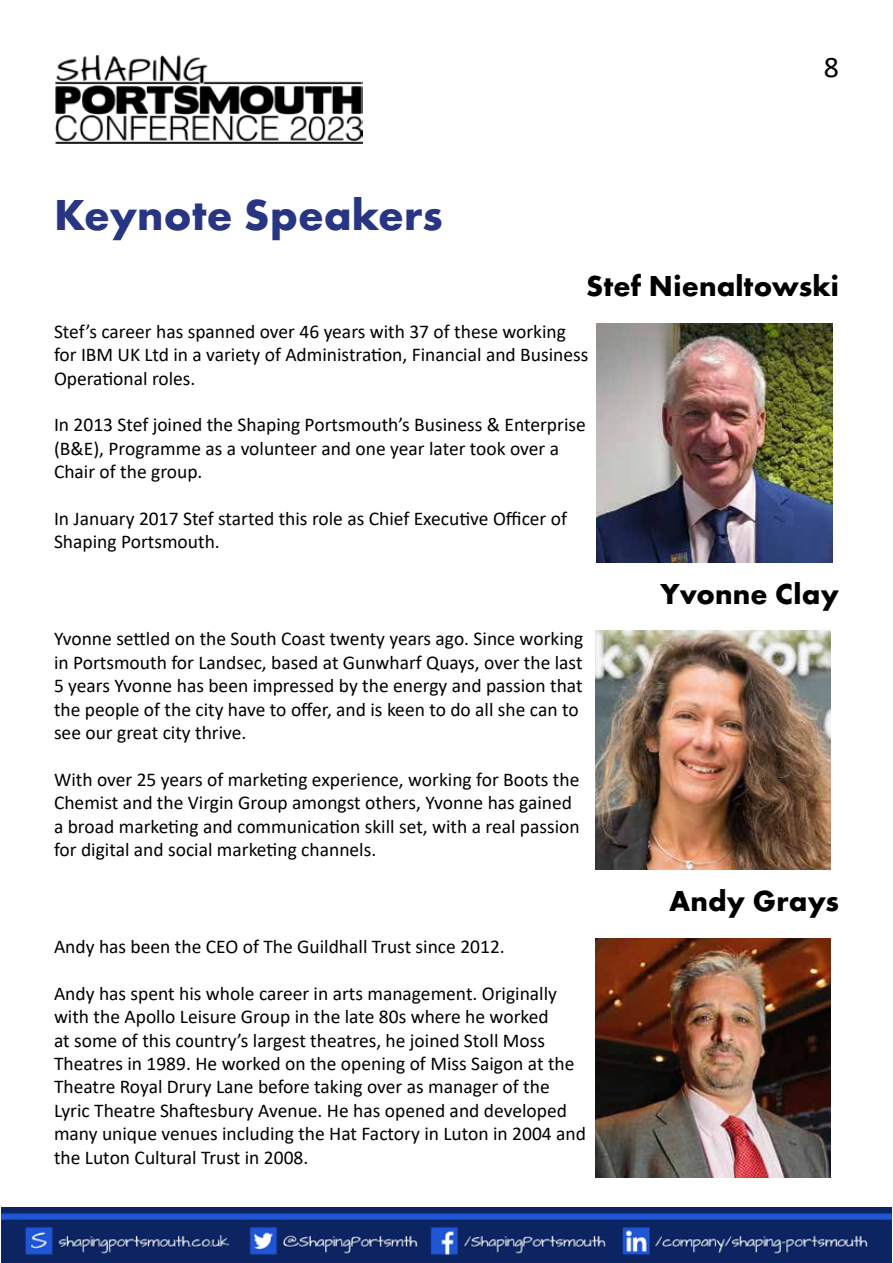
<style>
.page{position:relative;width:893px;height:1263px;background:#fff}
.page>*{position:absolute;margin:0;border:0;box-sizing:border-box;transform-origin:0 0}
.t1{font:700 45px "Function Pro";color:#283583}
.t2{font:700 30px "Function Pro";letter-spacing:.005em;color:#000}
.t3{font:30px "Calibri";color:#000}
.t4{font:19.5px/23.4px "Calibri";color:#000}
</style>
<div class="page">
<img style="left:1px;top:1208px;width:891px;height:55px">
<img style="left:55px;top:55px;width:308px;height:89px">
<img style="left:595px;top:631px;width:236px;height:239px">
<img style="left:597px;top:323px;width:235px;height:239px">
<img style="left:595px;top:938px;width:236px;height:239px">
<h1 class="t1" style="left:54px;top:187px;width:390px">Keynote Speakers</h1>
<h2 class="t3" style="left:824px;top:46px;width:17px">8</h2>
<h2 class="t2" style="left:586px;top:268px;width:254px">Stef Nienaltowski</h2>
<p class="t4" style="left:54px;top:319px;width:536px">Stef’s career has spanned over 46 years with 37 of these working for IBM UK Ltd in a variety of Administration, Financial and Business<br>Operational roles.</p>
<p class="t4" style="left:54px;top:413px;width:533px">In 2013 Stef joined the Shaping Portsmouth’s Business &amp; Enterprise (B&amp;E), Programme as a volunteer and one year later took over a<br>Chair of the group.</p>
<p class="t4" style="left:54px;top:506px;width:515px">In January 2017 Stef started this role as Chief Executive Officer of<br>Shaping Portsmouth.</p>
<p class="t4" style="left:54px;top:627px;width:531px">Yvonne settled on the South Coast twenty years ago. Since working in Portsmouth for Landsec, based at Gunwharf Quays, over the last 5 years Yvonne has been impressed by the energy and passion that the people of the city have to offer, and is keen to do all she can to see our great city thrive.</p>
<p class="t4" style="left:54px;top:767px;width:527px">With over 25 years of marketing experience, working for Boots the Chemist and the Virgin Group amongst others, Yvonne has gained a broad marketing and communication skill set, with a real passion for digital and social marketing channels.</p>
<p class="t4" style="left:54px;top:934px;width:452px">Andy has been the CEO of The Guildhall Trust since 2012.</p>
<p class="t4" style="left:54px;top:981px;width:534px">Andy has spent his whole career in arts management. Originally with the Apollo Leisure Group in the late 80s where he worked<br>at some of this country’s largest theatres, he joined Stoll Moss Theatres in 1989. He worked on the opening of Miss Saigon at the Theatre Royal Drury Lane before taking over as manager of the Lyric Theatre Shaftesbury Avenue. He has opened and developed many unique venues including the Hat Factory in Luton in 2004 and the Luton Cultural Trust in 2008.</p>
<h2 class="t2" style="left:660px;top:575px;width:180px">Yvonne Clay</h2>
<h2 class="t2" style="left:669px;top:883px;width:171px">Andy Grays</h2>
</div>
